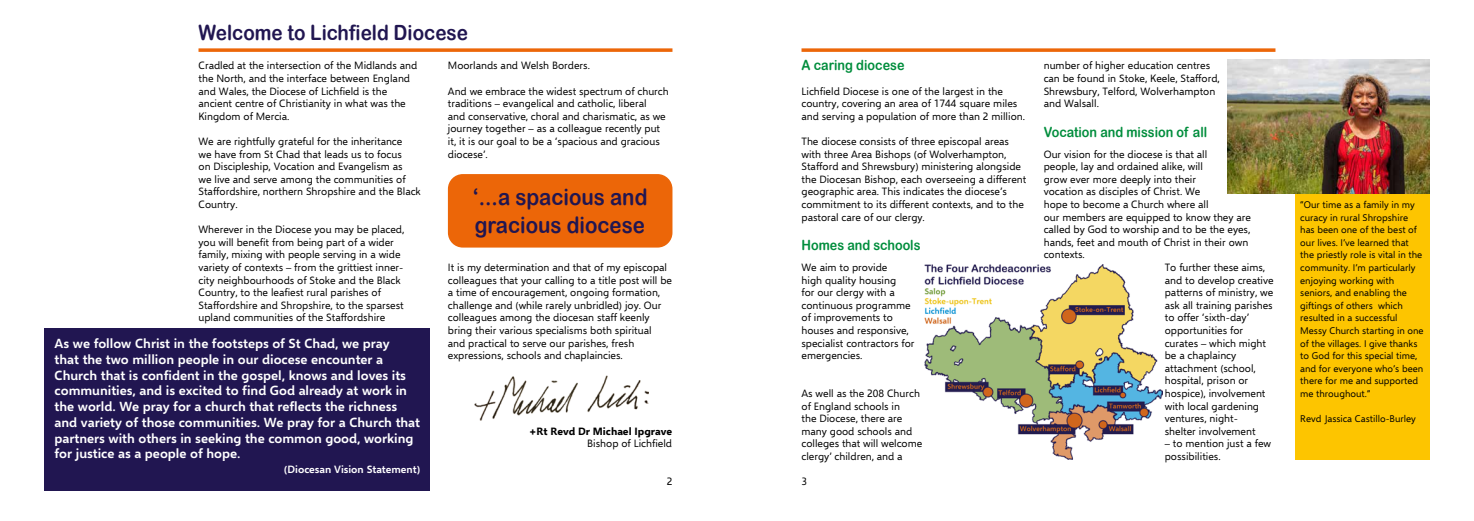
<style>
.page{position:relative;width:1474px;height:521px;background:#fff}
.page>*{position:absolute;margin:0;border:0;box-sizing:border-box;transform-origin:0 0}
.t1{font:22.75px/27.3px "Arial Rounded MT Bold";color:#211651;scale:.9 1}
.t2{font:21px "Arial Rounded MT Bold";color:#211651;scale:.9 1}
.t3{font:14px "Arial Rounded MT Bold";color:#008d3c;scale:.9 1}
.t4{font:600 13.12px/15.8px "Selawik";color:#fff}
.t5{font:10.5px/12.6px "Selawik";color:#000}
.t6{font:600 10.5px "Selawik";color:#fff}
.t7{font:700 10.5px "Selawik";color:#000}
.t8{font:9.62px/12.6px "Selawik";color:#000}
</style>
<div class="page">
<svg style="left:198px;top:48px;width:474px;height:4px;background:#ee7826"></svg>
<svg style="left:801px;top:48px;width:474px;height:4px;background:#ee7826"></svg>
<div style="left:448px;top:174px;width:224px;height:74px;background:#ec6608;border-radius:15px"></div>
<div style="left:45px;top:329px;width:385px;height:162px;background:#211651"></div>
<img style="left:475px;top:375px;width:173px;height:45px">
<div style="left:1295px;top:160px;width:134px;height:300px;background:#fdc500"></div>
<img style="left:1227px;top:60px;width:202px;height:134px">
<img style="left:925px;top:265px;width:237px;height:195px">
<h2 class="t2" style="left:198px;top:20px;width:301px">Welcome to Lichfield Diocese</h2>
<p class="t5" style="left:198px;top:60px;width:220px">Cradled at the intersection of the Midlands and the North, and the interface between England and Wales, the Diocese of Lichfield is the ancient centre of Christianity in what was the Kingdom of Mercia.</p>
<p class="t5" style="left:198px;top:135px;width:224px">We are rightfully grateful for the inheritance<br>we have from St Chad that leads us to focus<br>on Discipleship, Vocation and Evangelism as<br>we live and serve among the communities of Staffordshire, northern Shropshire and the Black Country.</p>
<p class="t5" style="left:198px;top:223px;width:207px">Wherever in the Diocese you may be placed, you will benefit from being part of a wider family, mixing with people serving in a wide variety of contexts – from the grittiest inner&shy;city neighbourhoods of Stoke and the Black Country, to the leafiest rural parishes of Staffordshire and Shropshire, to the sparsest upland communities of the Staffordshire</p>
<p class="t4" style="left:55px;top:336px;width:367px">As we follow Christ in the footsteps of St Chad, we pray<br>that the two million people in our diocese encounter a Church that is confident in the gospel, knows and loves its communities, and is excited to find God already at work in the world. We pray for a church that reflects the richness and variety of those communities. We pray for a Church that partners with others in seeking the common good, working for justice as a people of hope.</p>
<p class="t6" style="left:284px;top:462px;width:138px">(Diocesan Vision Statement)</p>
<p class="t5" style="left:448px;top:60px;width:144px">Moorlands and Welsh Borders.</p>
<p class="t5" style="left:448px;top:85px;width:222px">And we embrace the widest spectrum of church traditions – evangelical and catholic, liberal<br>and conservative, choral and charismatic, as we journey together – as a colleague recently put it, it is our goal to be a ‘spacious and gracious diocese’.</p>
<h1 class="t1" style="left:472px;top:183px;width:196px">‘...a spacious and gracious diocese</h1>
<p class="t5" style="left:448px;top:261px;width:226px">It is my determination and that of my episcopal colleagues that your calling to a title post will be a time of encouragement, ongoing formation, challenge and (while rarely unbridled) joy. Our colleagues among the diocesan staff keenly bring their various specialisms both spiritual<br>and practical to serve our parishes, fresh expressions, schools and chaplaincies.</p>
<p class="t7" style="left:529px;top:424px;width:144px">+Rt Revd Dr Michael Ipgrave</p>
<p class="t5" style="left:587px;top:438px;width:86px">Bishop of Lichfield</p>
<h3 class="t3" style="left:801px;top:56px;width:116px">A caring diocese</h3>
<p class="t5" style="left:801px;top:85px;width:225px">Lichfield Diocese is one of the largest in the country, covering an area of 1744 square miles and serving a population of more than 2 million.</p>
<p class="t5" style="left:801px;top:135px;width:226px">The diocese consists of three episcopal areas with three Area Bishops (of Wolverhampton, Stafford and Shrewsbury) ministering alongside the Diocesan Bishop, each overseeing a different geographic area. This indicates the diocese’s commitment to its different contexts, and to the pastoral care of our clergy.</p>
<h3 class="t3" style="left:801px;top:237px;width:134px">Homes and schools</h3>
<p class="t5" style="left:801px;top:261px;width:114px">We aim to provide<br>high quality housing<br>for our clergy with a continuous programme of improvements to houses and responsive, specialist contractors for emergencies.</p>
<p class="t5" style="left:801px;top:387px;width:122px">As well as the 208 Church of England schools in<br>the Diocese, there are many good schools and colleges that will welcome clergy’ children, and a</p>
<p class="t5" style="left:667px;top:475px;width:7px">2</p>
<p class="t5" style="left:801px;top:475px;width:7px">3</p>
<p class="t5" style="left:1043px;top:60px;width:178px">number of higher education centres can be found in Stoke, Keele, Stafford,<br>Shrewsbury, Telford, Wolverhampton and Walsall.</p>
<h3 class="t3" style="left:1043px;top:123px;width:183px">Vocation and mission of all</h3>
<p class="t5" style="left:1043px;top:148px;width:165px">Our vision for the diocese is that all</p>
<p class="t5" style="left:1043px;top:160px;width:161px">people, lay and ordained alike, will</p>
<p class="t5" style="left:1043px;top:173px;width:154px">grow ever more deeply into their</p>
<p class="t5" style="left:1043px;top:186px;width:158px">vocation as disciples of Christ. We</p>
<p class="t5" style="left:1043px;top:198px;width:166px">hope to become a Church where all</p>
<p class="t5" style="left:1043px;top:211px;width:209px">our members are equipped to know they are</p>
<p class="t5" style="left:1043px;top:223px;width:208px">called by God to worship and to be the eyes,</p>
<p class="t5" style="left:1043px;top:236px;width:206px">hands, feet and mouth of Christ in their own</p>
<p class="t5" style="left:1043px;top:249px;width:43px">contexts.</p>
<p class="t5" style="left:1164px;top:261px;width:102px">To further these aims,</p>
<p class="t5" style="left:1164px;top:274px;width:110px">and to develop creative</p>
<p class="t5" style="left:1164px;top:286px;width:110px">patterns of ministry, we</p>
<p class="t5" style="left:1164px;top:299px;width:109px">ask all training parishes</p>
<p class="t5" style="left:1164px;top:312px;width:86px">to offer ‘sixth-day’</p>
<p class="t5" style="left:1164px;top:324px;width:80px">opportunities for</p>
<p class="t5" style="left:1164px;top:337px;width:103px">curates – which might</p>
<p class="t5" style="left:1164px;top:349px;width:73px">be a chaplaincy</p>
<p class="t5" style="left:1164px;top:362px;width:93px">attachment (school,</p>
<p class="t5" style="left:1164px;top:375px;width:85px">hospital, prison or</p>
<p class="t5" style="left:1164px;top:387px;width:102px">hospice), involvement</p>
<p class="t5" style="left:1164px;top:400px;width:96px">with local gardening</p>
<p class="t5" style="left:1164px;top:412px;width:75px">ventures, night-</p>
<p class="t5" style="left:1164px;top:425px;width:92px">shelter involvement</p>
<p class="t5" style="left:1164px;top:438px;width:108px">– to mention just a few possibilities.</p>
<p class="t8" style="left:1300px;top:198px;width:125px">“Our time as a family in my curacy in rural Shropshire has been one of the best of our lives. I’ve learned that the priestly role is vital in the community. I’m particularly enjoying working with seniors, and enabling the giftings of others which resulted in a successful<br>Messy Church starting in one of the villages. I give thanks to God for this special time, and for everyone who’s been there for me and supported me throughout.”</p>
<p class="t8" style="left:1300px;top:413px;width:117px">Revd Jassica Castillo-Burley</p>
</div>
